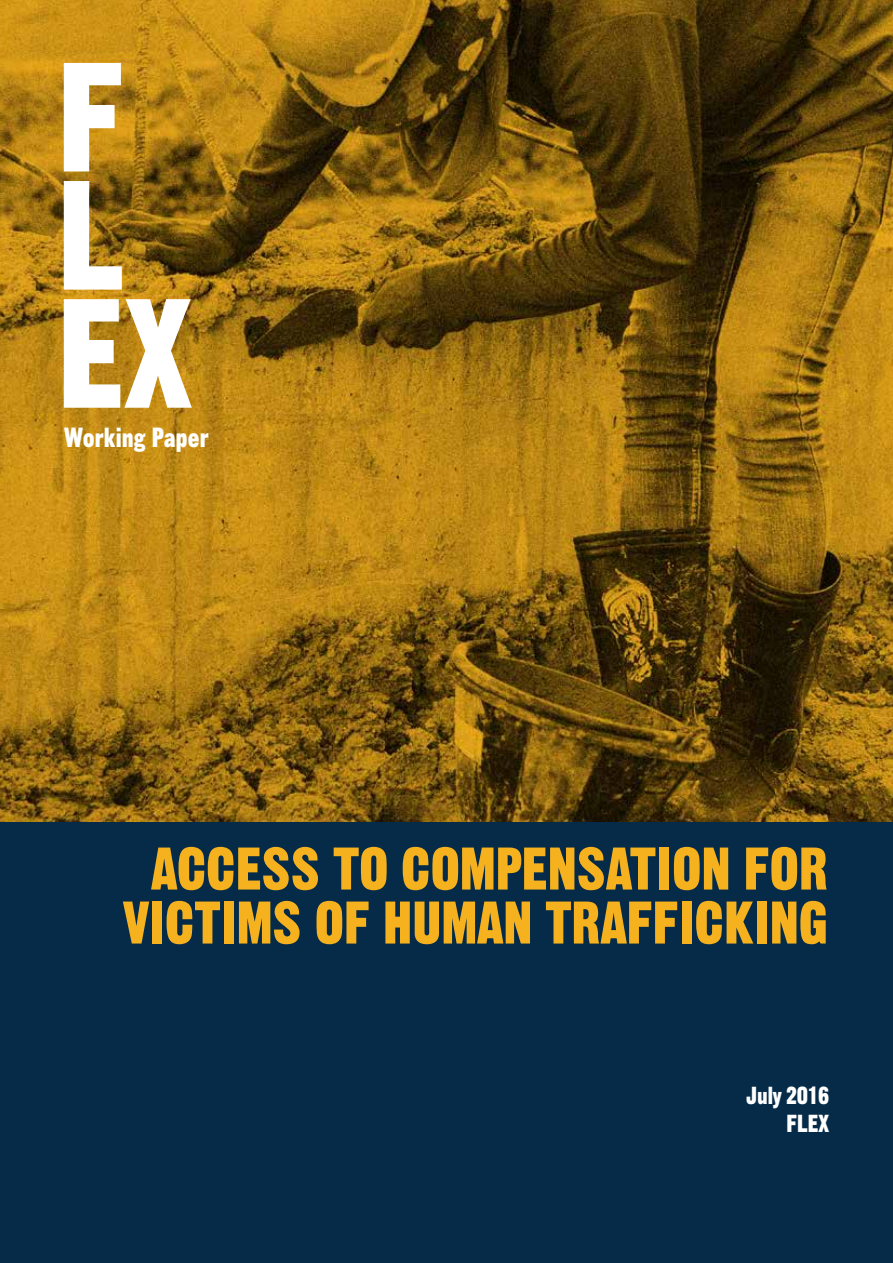
<style>
.page{position:relative;width:893px;height:1263px;background:#052b48}
.page>*{position:absolute;margin:0;border:0;box-sizing:border-box;transform-origin:0 0}
.t1{font:58.5px/54px "Gothic Thirteen Std";color:#f5b21e;text-align:center}
.t2{font:27px "Gothic Thirteen Std";color:#fff}
.t3{font:24px/28.5px "Gothic Thirteen Std";color:#fff;text-align:right}
</style>
<div class="page">
<img style="left:0;top:0;width:893px;height:821px">
<svg style="left:64px;top:63px;width:57px;height:108px;background:#e7d5ad"></svg>
<svg style="left:64px;top:181px;width:58px;height:109px;background:#c8b794"></svg>
<svg style="left:64px;top:299px;width:128px;height:109px;background:#e4d3ae"></svg>
<p class="t2" style="left:64px;top:420px;width:146px">Working Paper</p>
<p class="t1" style="left:123px;top:841px;width:707px">ACCESS TO COMPENSATION FOR<br>VICTIMS OF HUMAN TRAFFICKING</p>
<p class="t3" style="left:747px;top:1080px;width:84px">July 2016<br>FLEX</p>
</div>
